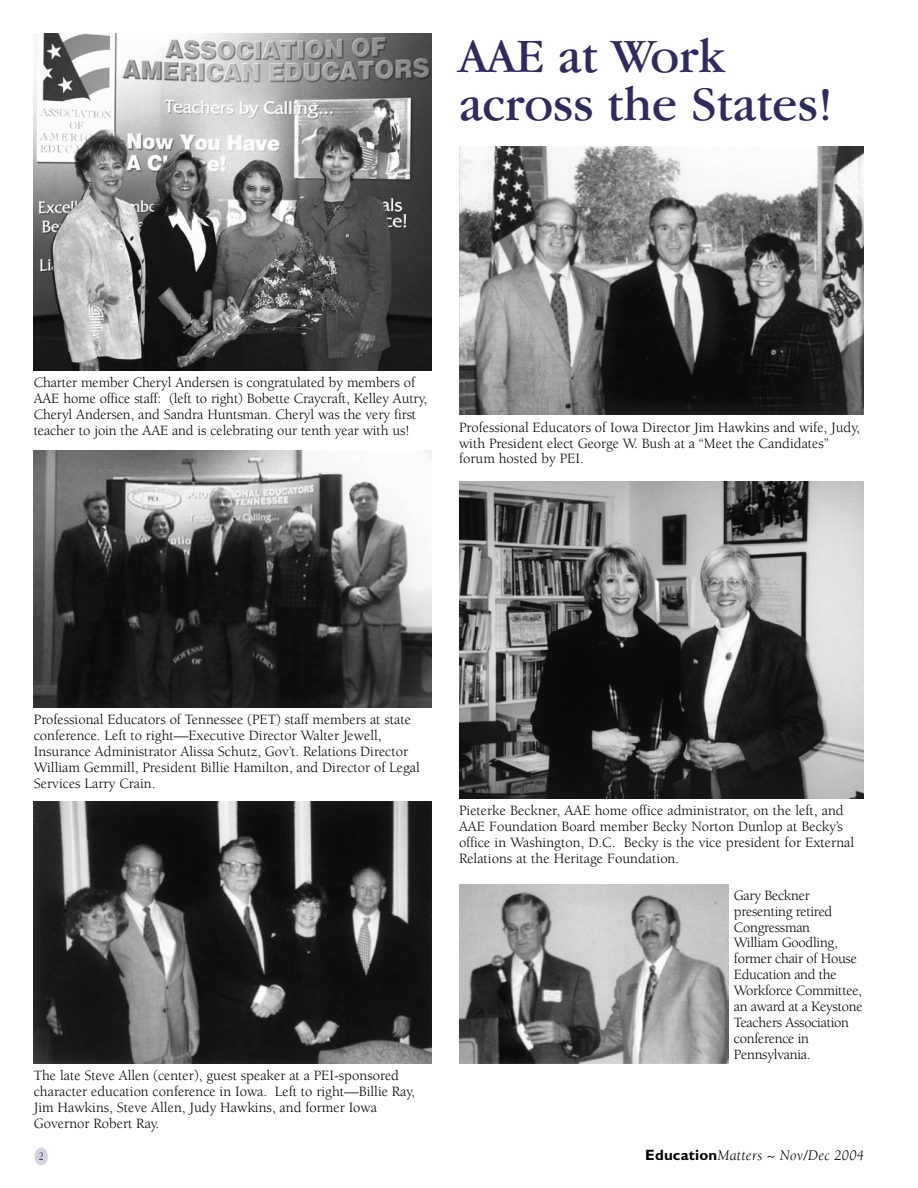
<style>
.page{position:relative;width:918px;height:1188px;background:#fff}
.page>*{position:absolute;margin:0;border:0;box-sizing:border-box;transform-origin:0 0}
.t1{font:49.5px/48px "Garamond IT Cby BT";color:#302b5f}
.t2{font:italic 15px "Berkeley";letter-spacing:.015em;color:#000}
.t3{font:14.7px/15.9px "Berkeley";color:#000}
.t4{font:14.7px/15.9px "Berkeley";letter-spacing:-.02em;color:#000}
.t5{font:300 condensed 12px "Garamond";color:#302b5f}
.s1{font-family:"Gill Sans";font-weight:700;font-style:normal}
.s2{font-style:normal}
</style>
<div class="page">
<div style="left:34px;top:1148px;width:14px;height:17px;background:#d6d5df;border-radius:50%"></div>
<img style="left:459px;top:147px;width:405px;height:268px">
<img style="left:34px;top:801px;width:398px;height:262px">
<img style="left:34px;top:450px;width:398px;height:257px">
<img style="left:34px;top:33px;width:398px;height:337px">
<img style="left:459px;top:482px;width:405px;height:316px">
<img style="left:459px;top:885px;width:270px;height:179px">
<h1 class="t1" style="left:459px;top:31px;width:376px">AAE at Work across the States!</h1>
<p class="t3" style="left:34px;top:375px;width:395px">Charter member Cheryl Andersen is congratulated by members of AAE home office staff: (left to right) Bobette Craycraft, Kelley Autry, Cheryl Andersen, and Sandra Huntsman. Cheryl was the very first teacher to join the AAE and is celebrating our tenth year with us!</p>
<p class="t3" style="left:459px;top:419px;width:403px">Professional Educators of Iowa Director Jim Hawkins and wife, Judy, with President elect George W. Bush at a “Meet the Candidates” forum hosted by PEI.</p>
<p class="t3" style="left:34px;top:712px;width:388px">Professional Educators of Tennessee (PET) staff members at state conference. Left to right—Executive Director Walter Jewell, Insurance Administrator Alissa Schutz, Gov’t. Relations Director William Gemmill, President Billie Hamilton, and Director of Legal Services Larry Crain.</p>
<p class="t3" style="left:34px;top:1068px;width:383px">The late Steve Allen (center), guest speaker at a PEI-sponsored character education conference in Iowa. Left to right—Billie Ray, Jim Hawkins, Steve Allen, Judy Hawkins, and former Iowa Governor Robert Ray.</p>
<p class="t3" style="left:459px;top:803px;width:397px">Pieterke Beckner, AAE home office administrator, on the left, and AAE Foundation Board member Becky Norton Dunlop at Becky’s office in Washington, D.C. Becky is the vice president for External Relations at the Heritage Foundation.</p>
<p class="t4" style="left:734px;top:888px;width:130px">Gary Beckner presenting retired<br>Congressman<br>William Goodling, former chair of House<br>Education and the<br>Workforce Committee, an award at a Keystone<br>Teachers Association conference in<br>Pennsylvania.</p>
<p class="t5" style="left:39px;top:1150px;width:6px">2</p>
<p class="t2" style="left:645px;top:1148px;width:220px"><span class="s1">Education</span>Matters <span class="s2">~</span> Nov/Dec 2004</p>
</div>
